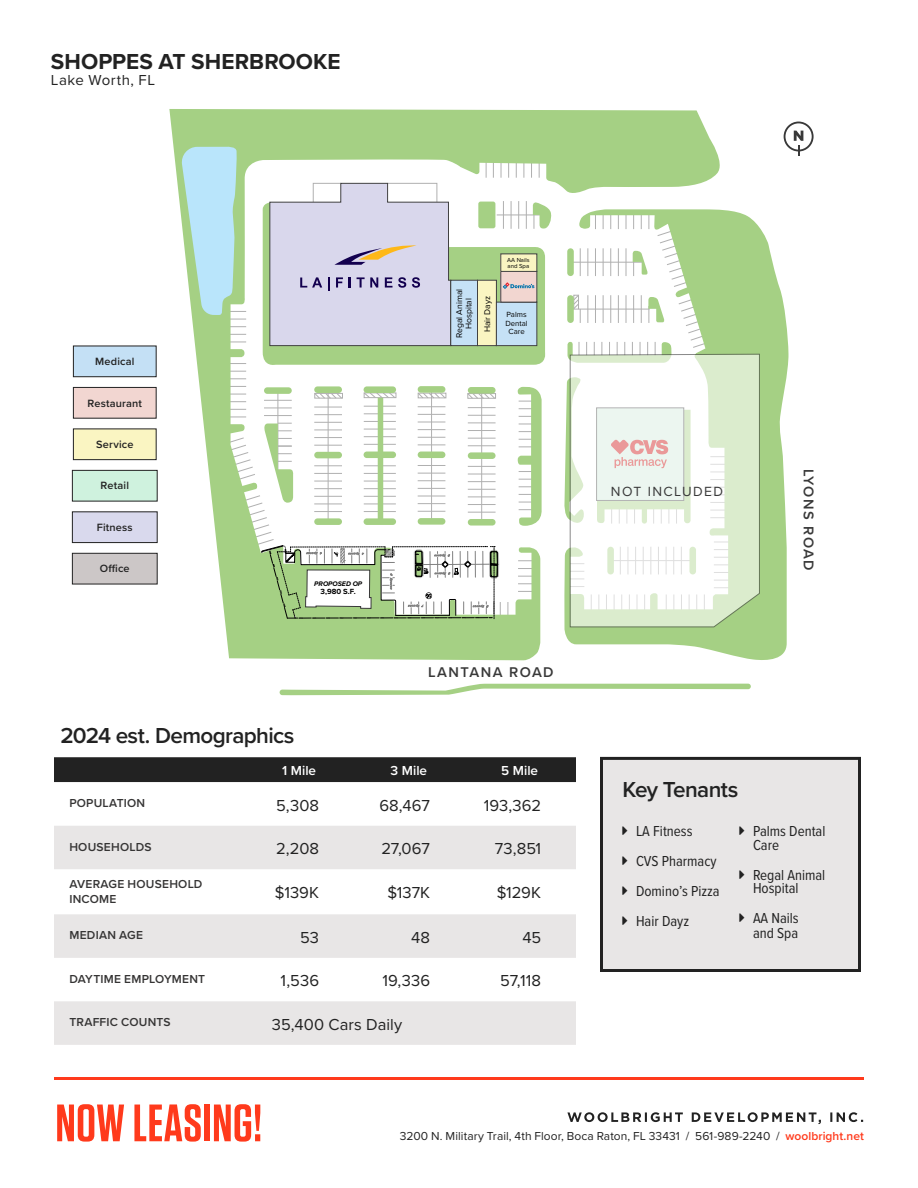
<style>
.page{position:relative;width:918px;height:1188px;background:#fff}
.page>*{position:absolute;margin:0;border:0;box-sizing:border-box;transform-origin:0 0}
.Now_Leasing{font:600 52.5px "Tungsten";letter-spacing:.01em;color:#ff3a1c}
.Bullets_-_Title{font:600 22.5px "Proxima Nova";letter-spacing:-.03em;color:#222}
.Table_-_Column_1{font:700 22.5px "Proxima Nova";color:#222}
.Table_-_Numbers{font:16.5px "Proxima Nova";letter-spacing:.005em;color:#222}
.t1{font:15px/13.5px "Proxima Nova Cond";color:#222}
.Table_-_Column_1-2{font:15px "Proxima Nova";letter-spacing:.03em;color:#222}
.t2{font:600 14.7px "Proxima Nova";letter-spacing:.1em;color:#393939}
.t3{font:13.8px "Proxima Nova";letter-spacing:.1em;color:#393939}
.Table_-_Header{font:600 13.5px "Proxima Nova";color:#fff}
.Table_-_Column_1-3{font:600 12px/15px "Proxima Nova";letter-spacing:.02em;color:#353434}
.t4{font:12px "Proxima Nova";letter-spacing:.005em;color:#222}
.Table_-_Column_1-4{font:600 10.95px "Proxima Nova";letter-spacing:.015em;color:#222}
.t5{font:8.55px/9.4px "Proxima Nova";color:#000;text-align:center}
.t6{font:7.8px/8.6px "Proxima Nova";color:#000}
.t7{font:700 7.8px "Proxima Nova";color:#000}
.t8{font:italic 700 6.9px "Proxima Nova";color:#000}
.t9{font:6px/6px "Proxima Nova";color:#000}
.s1{font-weight:600;color:#ff3a1c}
</style>
<div class="page">
<svg style="left:726px;top:210px;width:63px;height:450px;fill:#a5d084"></svg>
<svg style="left:169px;top:109px;width:557px;height:551px"></svg>
<svg style="left:518px;top:386px;width:24px;height:140px"></svg>
<svg style="left:568px;top:342px;width:104px;height:21px"></svg>
<div style="left:567px;top:248px;width:7px;height:28px;background:#a5d084;border-radius:3px"></div>
<div style="left:567px;top:295px;width:7px;height:28px;background:#a5d084;border-radius:3px"></div>
<div style="left:478px;top:202px;width:17px;height:26px;background:#a5d084;border-radius:2px"></div>
<svg style="left:533px;top:202px;width:19px;height:27px"></svg>
<svg style="left:633px;top:251px;width:15px;height:25px"></svg>
<svg style="left:648px;top:297px;width:17px;height:26px"></svg>
<svg style="left:280px;top:684px;width:471px;height:11px"></svg>
<div style="left:451px;top:280px;width:27px;height:66px;background:#c5e1f6"></div>
<div style="left:451px;top:280px;width:27px;height:66px;border:1px solid #414142"></div>
<div style="left:478px;top:280px;width:18px;height:66px;background:#faf5c2"></div>
<div style="left:477px;top:280px;width:20px;height:66px;border:1px solid #414142"></div>
<div style="left:496px;top:302px;width:41px;height:44px;background:#c5e1f6"></div>
<div style="left:496px;top:302px;width:41px;height:44px;border:1px solid #414142"></div>
<div style="left:501px;top:271px;width:36px;height:31px;background:#f2d6d0"></div>
<div style="left:501px;top:254px;width:36px;height:17px;background:#faf5c2"></div>
<div style="left:501px;top:254px;width:36px;height:18px;border:1px solid #414142"></div>
<svg style="left:181px;top:146px;width:65px;height:174px;background:#b8e0d7"></svg>
<svg style="left:269px;top:183px;width:182px;height:163px;background:#d3d1e2"></svg>
<svg style="left:503px;top:282px;width:32px;height:7px"></svg>
<svg style="left:784px;top:122px;width:30px;height:34px"></svg>
<svg style="left:218px;top:386px;width:283px;height:244px"></svg>
<svg style="left:570px;top:354px;width:190px;height:273px"></svg>
<div style="left:73px;top:387px;width:84px;height:32px;background:#f2d6d1;border:1px solid #222"></div>
<div style="left:72px;top:511px;width:86px;height:32px;background:#d9d9ed;border:1px solid #222"></div>
<div style="left:73px;top:346px;width:84px;height:31px;background:#c4e0f5;border:1px solid #222"></div>
<div style="left:72px;top:470px;width:86px;height:31px;background:#cff2de;border:1px solid #222"></div>
<div style="left:73px;top:429px;width:84px;height:31px;background:#faf5c2;border:1px solid #222"></div>
<div style="left:72px;top:553px;width:86px;height:31px;background:#ccc7c7;border:1px solid #222"></div>
<div style="left:602px;top:758px;width:258px;height:212px;background:#e8e6e6"></div>
<div style="left:600px;top:757px;width:261px;height:215px;border:3px solid #222"></div>
<div style="left:54px;top:757px;width:522px;height:25px;background:#222"></div>
<svg style="left:54px;top:782px;width:522px;height:1px"></svg>
<svg style="left:54px;top:826px;width:522px;height:219px;fill:#e8e6e6"></svg>
<svg style="left:567px;top:1112px;width:296px;height:12px"></svg>
<hr style="left:54px;top:1077px;width:810px;height:3px;background:#ff3a1c">
<p class="Table_-_Column_1" style="left:51px;top:45px;width:291px">SHOPPES AT SHERBROOKE</p>
<p class="Table_-_Column_1-2" style="left:51px;top:69px;width:106px">Lake Worth, FL</p>
<p class="Table_-_Column_1-4" style="left:95px;top:353px;width:41px">Medical</p>
<p class="Table_-_Column_1-4" style="left:87px;top:395px;width:56px">Restaurant</p>
<p class="Table_-_Column_1-4" style="left:96px;top:436px;width:39px">Service</p>
<p class="Table_-_Column_1-4" style="left:101px;top:478px;width:30px">Retail</p>
<p class="Table_-_Column_1-4" style="left:97px;top:519px;width:37px">Fitness</p>
<p class="Table_-_Column_1-4" style="left:100px;top:561px;width:31px">Office</p>
<p class="t5" style="left:454px;top:338px;width:51px;rotate:-90deg">Regal Animal<br>Hospital</p>
<p class="t5" style="left:482px;top:332px;width:38px;rotate:-90deg">Hair Dayz</p>
<p class="t9" style="left:507px;top:257px;width:24px">AA Nails and Spa</p>
<p class="t6" style="left:506px;top:310px;width:24px">Palms<br>Dental</p>
<p class="t6" style="left:508px;top:327px;width:18px">Care</p>
<p class="t8" style="left:314px;top:578px;width:49px">PROPOSED OP</p>
<p class="t7" style="left:321px;top:586px;width:37px">3,980 S.F.</p>
<p class="t2" style="left:428px;top:662px;width:127px">LANTANA ROAD</p>
<p class="Bullets_-_Title" style="left:60px;top:719px;width:236px">2024 est. Demographics</p>
<p class="Table_-_Header" style="left:282px;top:761px;width:35px">1 Mile</p>
<p class="Table_-_Header" style="left:391px;top:761px;width:38px">3 Mile</p>
<p class="Table_-_Header" style="left:501px;top:761px;width:38px">5 Mile</p>
<p class="Table_-_Column_1-3" style="left:69px;top:795px;width:77px">POPULATION</p>
<p class="Table_-_Numbers" style="left:276px;top:793px;width:45px">5,308</p>
<p class="Table_-_Numbers" style="left:379px;top:793px;width:52px">68,467</p>
<p class="Table_-_Numbers" style="left:484px;top:793px;width:59px">193,362</p>
<p class="Table_-_Column_1-3" style="left:69px;top:839px;width:84px">HOUSEHOLDS</p>
<p class="Table_-_Numbers" style="left:276px;top:836px;width:45px">2,208</p>
<p class="Table_-_Numbers" style="left:381px;top:836px;width:50px">27,067</p>
<p class="Table_-_Numbers" style="left:495px;top:836px;width:48px">73,851</p>
<p class="Table_-_Column_1-3" style="left:69px;top:876px;width:135px">AVERAGE HOUSEHOLD<br>INCOME</p>
<p class="Table_-_Numbers" style="left:275px;top:881px;width:46px">$139K</p>
<p class="Table_-_Numbers" style="left:387px;top:881px;width:44px">$137K</p>
<p class="Table_-_Numbers" style="left:497px;top:881px;width:46px">$129K</p>
<p class="Table_-_Column_1-3" style="left:69px;top:927px;width:75px">MEDIAN AGE</p>
<p class="Table_-_Numbers" style="left:300px;top:925px;width:21px">53</p>
<p class="Table_-_Numbers" style="left:411px;top:925px;width:21px">48</p>
<p class="Table_-_Numbers" style="left:522px;top:925px;width:20px">45</p>
<p class="Table_-_Column_1-3" style="left:69px;top:971px;width:137px">DAYTIME EMPLOYMENT</p>
<p class="Table_-_Numbers" style="left:281px;top:968px;width:40px">1,536</p>
<p class="Table_-_Numbers" style="left:382px;top:968px;width:49px">19,336</p>
<p class="Table_-_Numbers" style="left:500px;top:968px;width:43px">57,118</p>
<p class="Table_-_Column_1-3" style="left:69px;top:1014px;width:103px">TRAFFIC COUNTS</p>
<p class="Table_-_Numbers" style="left:272px;top:1012px;width:132px">35,400 Cars Daily</p>
<p class="t3" style="left:611px;top:481px;width:114px">NOT INCLUDED</p>
<p class="t2" style="left:820px;top:469px;width:103px;rotate:90deg">LYONS ROAD</p>
<p class="Bullets_-_Title" style="left:622px;top:773px;width:117px">Key Tenants</p>
<p class="t1" style="left:636px;top:824px;width:58px">LA Fitness</p>
<p class="t1" style="left:636px;top:854px;width:82px">CVS Pharmacy</p>
<p class="t1" style="left:636px;top:884px;width:85px">Domino’s Pizza</p>
<p class="t1" style="left:636px;top:914px;width:55px">Hair Dayz</p>
<p class="t1" style="left:753px;top:824px;width:74px">Palms Dental<br>Care</p>
<p class="t1" style="left:753px;top:867px;width:74px">Regal Animal<br>Hospital</p>
<p class="t1" style="left:753px;top:910px;width:47px;line-height:15px">AA Nails and Spa</p>
<p class="Now_Leasing" style="left:55px;top:1095px;width:208px">NOW LEASING!</p>
<p class="t4" style="left:400px;top:1127px;width:466px">3200 N. Military Trail, 4th Floor, Boca Raton, FL 33431 / 561-989-2240 / <span class="s1">woolbright.net</span></p>
</div>
